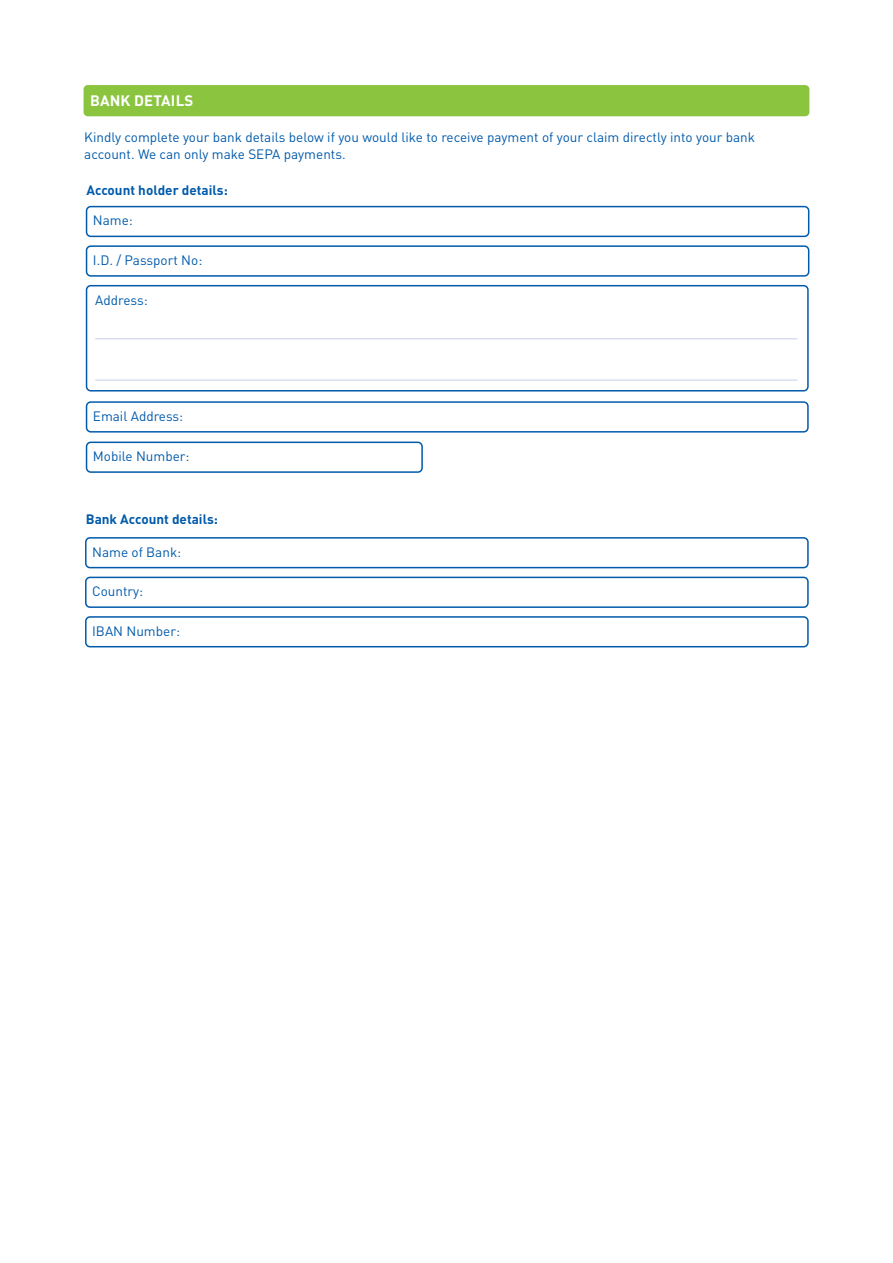
<style>
.page{position:relative;width:893px;height:1263px;background:#fff}
.page>*{position:absolute;margin:0;border:0;box-sizing:border-box;transform-origin:0 0}
.t1{font:700 15px "DIN Pro";letter-spacing:.01em;color:#fff}
.t2{font:13.5px/16.2px "DIN Pro";color:#015aaa}
.t3{font:700 13.5px "DIN Pro";color:#015aaa}
</style>
<div class="page">
<div style="left:84px;top:85px;width:725px;height:31px;background:#8bc540;border-radius:4px"></div>
<div style="left:86px;top:206px;width:723px;height:31px;border:2px solid #015aaa;border-radius:4px"></div>
<div style="left:86px;top:245px;width:723px;height:32px;border:2px solid #015aaa;border-radius:4px"></div>
<div style="left:86px;top:285px;width:723px;height:106px;border:2px solid #015aaa;border-radius:4px"></div>
<hr style="left:95px;top:338px;width:702px;height:1px;background:#c7cee8">
<hr style="left:95px;top:380px;width:702px;height:1px;background:#c7cee8">
<div style="left:86px;top:401px;width:723px;height:32px;border:2px solid #015aaa;border-radius:4px"></div>
<div style="left:86px;top:442px;width:337px;height:31px;border:2px solid #015aaa;border-radius:4px"></div>
<div style="left:85px;top:537px;width:724px;height:31px;border:2px solid #015aaa;border-radius:4px"></div>
<div style="left:85px;top:577px;width:724px;height:31px;border:2px solid #015aaa;border-radius:4px"></div>
<div style="left:85px;top:616px;width:724px;height:31px;border:2px solid #015aaa;border-radius:4px"></div>
<p class="t1" style="left:90px;top:90px;width:105px">BANK DETAILS</p>
<p class="t2" style="left:84px;top:129px;width:672px">Kindly complete your bank details below if you would like to receive payment of your claim directly into your bank account. We can only make SEPA payments.</p>
<p class="t3" style="left:87px;top:181px;width:143px">Account holder details:</p>
<p class="t2" style="left:93px;top:212px;width:42px">Name:</p>
<p class="t2" style="left:93px;top:251px;width:111px">I.D. / Passport No:</p>
<p class="t2" style="left:95px;top:291px;width:54px">Address:</p>
<p class="t2" style="left:93px;top:407px;width:92px">Email Address:</p>
<p class="t2" style="left:93px;top:448px;width:98px">Mobile Number:</p>
<p class="t3" style="left:86px;top:510px;width:134px">Bank Account details:</p>
<p class="t2" style="left:92px;top:543px;width:91px">Name of Bank:</p>
<p class="t2" style="left:92px;top:583px;width:53px">Country:</p>
<p class="t2" style="left:92px;top:622px;width:89px">IBAN Number:</p>
</div>
